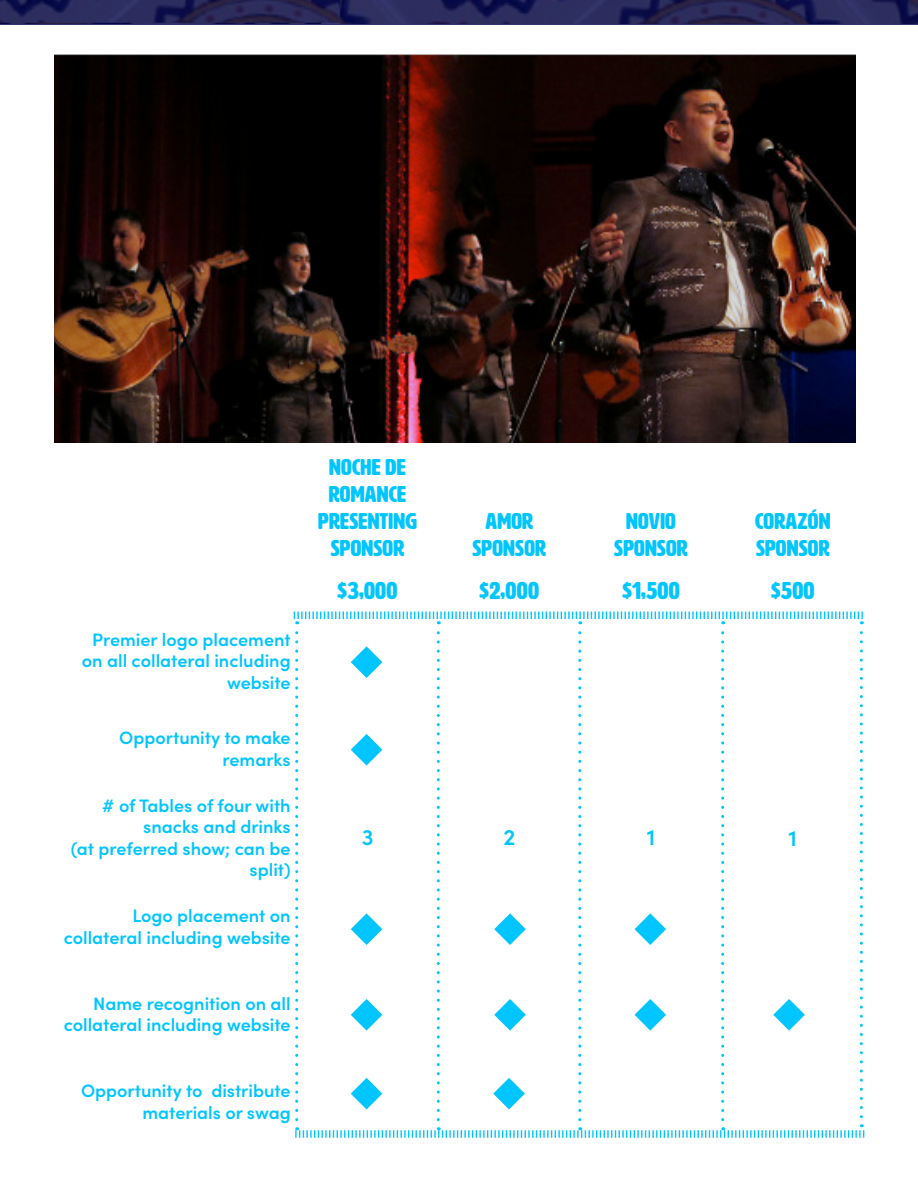
<style>
.page{position:relative;width:918px;height:1188px;background:#fff}
.page>*{position:absolute;margin:0;border:0;box-sizing:border-box;transform-origin:0 0}
.t1{font:24px "HWT Artz";letter-spacing:.01em;color:#00c5ff}
.t2{font:22.5px/27px "HWT Artz";letter-spacing:.01em;color:#00c5ff;text-align:center}
.t3{font:600 22.5px "Sofia Pro";color:#00c5ff}
.t4{font:600 18px/21.6px "Sofia Pro";color:#00c5ff;text-align:right}
</style>
<div class="page">
<svg style="left:0;top:0;width:918px;height:25px;background:#262657"></svg>
<img style="left:54px;top:54px;width:802px;height:389px">
<svg style="left:294px;top:612px;width:570px;height:526px"></svg>
<p class="t4" style="left:82px;top:627px;width:210px">Premier logo placement on all collateral including website</p>
<p class="t4" style="left:119px;top:726px;width:173px">Opportunity to make remarks</p>
<p class="t4" style="left:71px;top:793px;width:221px"># of Tables of four with snacks and drinks<br>(at preferred show; can be split)</p>
<p class="t4" style="left:64px;top:904px;width:228px">Logo placement on collateral including website</p>
<p class="t4" style="left:64px;top:991px;width:228px">Name recognition on all collateral including website</p>
<p class="t4" style="left:81px;top:1079px;width:211px">Opportunity to distribute materials or swag</p>
<p class="t2" style="left:318px;top:454px;width:100px">NOCHE DE<br>ROMANCE<br>PRESENTING<br>SPONSOR</p>
<p class="t2" style="left:485px;top:508px;width:49px">AMOR</p>
<p class="t2" style="left:473px;top:535px;width:75px">SPONSOR</p>
<p class="t2" style="left:626px;top:508px;width:51px">NOVIO</p>
<p class="t2" style="left:614px;top:535px;width:75px">SPONSOR</p>
<p class="t2" style="left:755px;top:508px;width:77px;text-align:left">CORAZÓN<br>SPONSOR</p>
<p class="t1" style="left:338px;top:578px;width:61px">$3,000</p>
<p class="t1" style="left:480px;top:578px;width:61px">$2,000</p>
<p class="t1" style="left:622px;top:578px;width:59px">$1,500</p>
<p class="t1" style="left:771px;top:578px;width:45px">$500</p>
<p class="t3" style="left:362px;top:820px;width:13px">3</p>
<p class="t3" style="left:503px;top:820px;width:13px">2</p>
<p class="t3" style="left:647px;top:820px;width:10px">1</p>
<p class="t3" style="left:789px;top:821px;width:10px">1</p>
</div>
